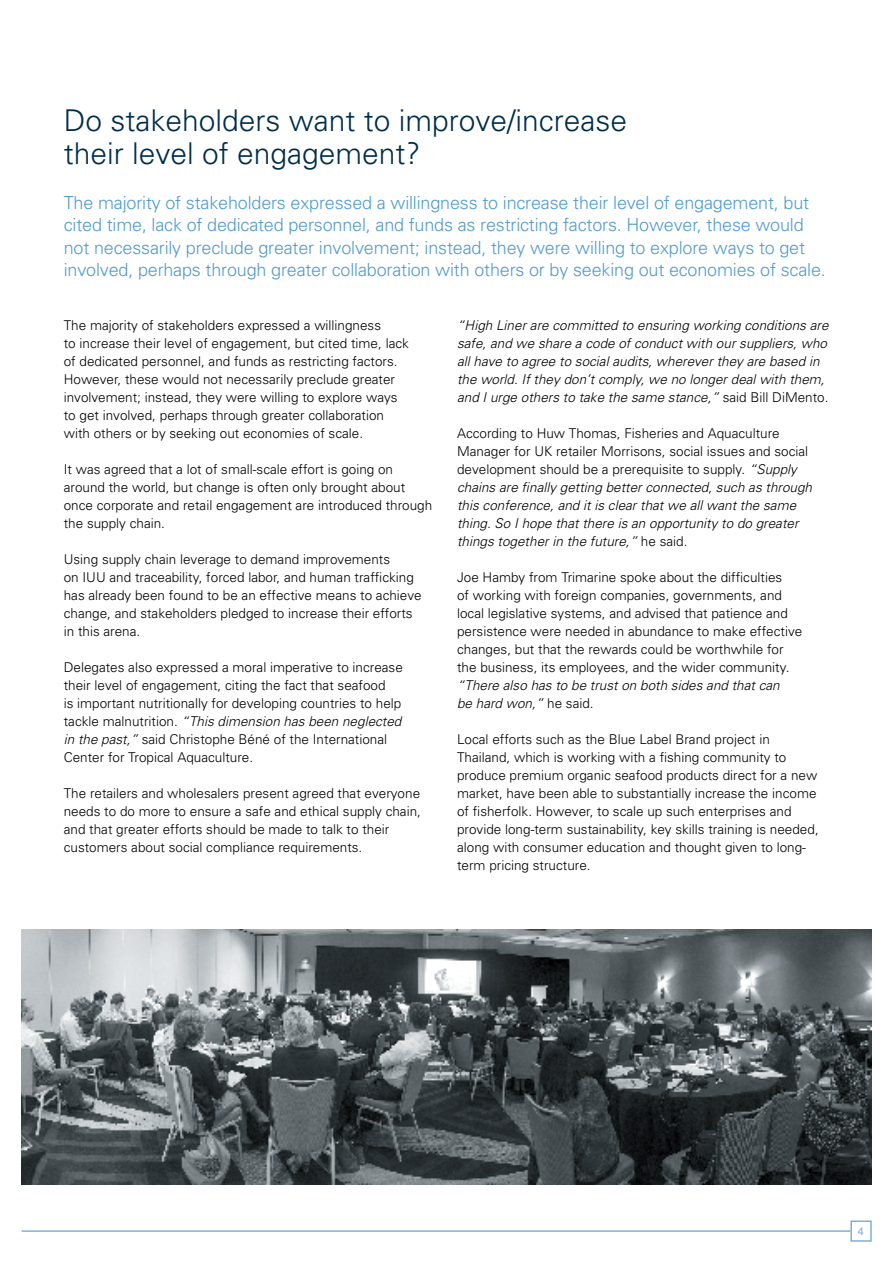
<style>
.page{position:relative;width:893px;height:1263px;background:#fff}
.page>*{position:absolute;margin:0;border:0;box-sizing:border-box;transform-origin:0 0}
.t1{font:300 30px/33px "Univers";color:#002d4a}
.t2{font:300 18px/22.5px "Univers";letter-spacing:-.01em;color:#529bca}
.t3{font:300 13.5px/18px "Univers";color:#000}
.t4{font:italic 300 13.5px/18px "Univers";color:#000}
.t5{font:10.5px "Univers LT Std";color:#7fafd6}
.s1{font-style:italic}
.s2{font-style:normal}
</style>
<div class="page">
<hr style="left:22px;top:1230px;width:828px;height:2px;background:#7fafd6">
<div style="left:850px;top:1220px;width:22px;height:22px;border:2px solid #7fafd6"></div>
<img style="left:22px;top:929px;width:850px;height:256px">
<h1 class="t1" style="left:64px;top:103px;width:565px">Do stakeholders want to improve/increase their level of engagement?</h1>
<p class="t2" style="left:64px;top:190px;width:763px">The majority of stakeholders expressed a willingness to increase their level of engagement, but cited time, lack of dedicated personnel, and funds as restricting factors. However, these would not necessarily preclude greater involvement; instead, they were willing to explore ways to get involved, perhaps through greater collaboration with others or by seeking out economies of scale.</p>
<p class="t3" style="left:64px;top:316px;width:347px">The majority of stakeholders expressed a willingness<br>to increase their level of engagement, but cited time, lack of dedicated personnel, and funds as restricting factors.<br>However, these would not necessarily preclude greater involvement; instead, they were willing to explore ways to get involved, perhaps through greater collaboration with others or by seeking out economies of scale.</p>
<p class="t3" style="left:64px;top:460px;width:370px">It was agreed that a lot of small-scale effort is going on around the world, but change is often only brought about once corporate and retail engagement are introduced through the supply chain.</p>
<p class="t3" style="left:64px;top:550px;width:359px">Using supply chain leverage to demand improvements<br>on IUU and traceability, forced labor, and human trafficking has already been found to be an effective means to achieve change, and stakeholders pledged to increase their efforts in this arena.</p>
<p class="t3" style="left:64px;top:658px;width:341px">Delegates also expressed a moral imperative to increase their level of engagement, citing the fact that seafood<br>is important nutritionally for developing countries to help tackle malnutrition. <span class="s1">“This dimension has been neglected in the past,”</span> said Christophe Béné of the International Center for Tropical Aquaculture.</p>
<p class="t3" style="left:64px;top:784px;width:359px">The retailers and wholesalers present agreed that everyone needs to do more to ensure a safe and ethical supply chain, and that greater efforts should be made to talk to their customers about social compliance requirements.</p>
<p class="t4" style="left:457px;top:316px;width:373px">“High Liner are committed to ensuring working conditions are safe, and we share a code of conduct with our suppliers, who all have to agree to social audits, wherever they are based in the world. If they don’t comply, we no longer deal with them, and I urge others to take the same stance,” <span class="s2">said Bill DiMento.</span></p>
<p class="t4" style="left:457px;top:424px;width:356px"><span class="s2">According to Huw Thomas, Fisheries and Aquaculture Manager for UK retailer Morrisons, social issues and social development should be a prerequisite to supply.</span> “Supply chains are finally getting better connected, such as through this conference, and it is clear that we all want the same thing. So I hope that there is an opportunity to do greater things together in the future,” <span class="s2">he said.</span></p>
<p class="t3" style="left:457px;top:567px;width:347px">Joe Hamby from Trimarine spoke about the difficulties<br>of working with foreign companies, governments, and local legislative systems, and advised that patience and persistence were needed in abundance to make effective changes, but that the rewards could be worthwhile for the business, its employees, and the wider community.</p>
<p class="t4" style="left:457px;top:676px;width:324px">“There also has to be trust on both sides and that can be hard won,” <span class="s2">he said.</span></p>
<p class="t3" style="left:457px;top:729px;width:363px">Local efforts such as the Blue Label Brand project in Thailand, which is working with a fishing community to produce premium organic seafood products direct for a new market, have been able to substantially increase the income of fisherfolk. However, to scale up such enterprises and provide long-term sustainability, key skills training is needed, along with consumer education and thought given to long&shy;term pricing structure.</p>
<p class="t5" style="left:858px;top:1225px;width:7px">4</p>
</div>
